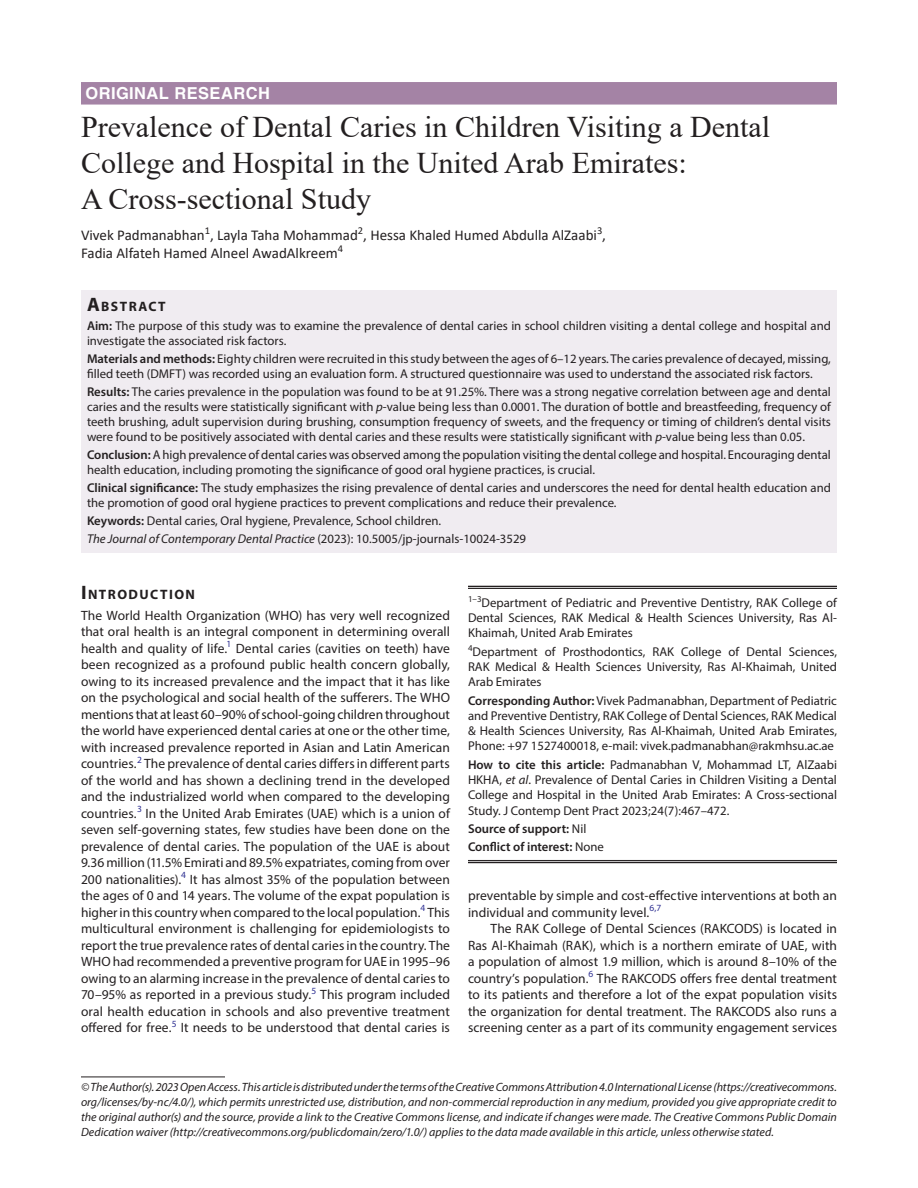
<style>
.page{position:relative;width:918px;height:1188px;background:#fff}
.page>*{position:absolute;margin:0;border:0;box-sizing:border-box;transform-origin:0 0}
.t1{font:30px/36px "Times New Roman";color:#231f20}
.ArticleType{font:700 16.5px "Helvetica LT Std";letter-spacing:.025em;color:#fff}
.AuthorName{font:15px/18px "Calibri";color:#231f20}
.Head-1{font:700 13.65px "Myriad Pro";letter-spacing:.105em;color:#231f20}
.AbstractTitle{font:700 13.65px "Myriad Pro";letter-spacing:.105em;color:#231f20}
.Para-NoIndent{font:13.5px/16.5px "Myriad Pro";letter-spacing:.005em;color:#231f20;text-align:justify}
.Para-Indent{font:13.5px/16.5px "Myriad Pro";color:#231f20;text-align:justify}
.Abstract-Para-first{font:12.75px/15px "Myriad Pro";color:#231f20}
.Corresponding_Author{font:12.75px/15.3px "Myriad Pro";color:#231f20;text-align:justify}
.How_to_Cite{font:12.75px/15.3px "Myriad Pro";color:#231f20;text-align:justify}
.Affiliation-first{font:12.75px/15.3px "Myriad Pro";color:#231f20;text-align:justify}
.Affiliation{font:12.75px/15.3px "Myriad Pro";color:#231f20;text-align:justify}
.JT_DOI{font:italic 12.75px "Myriad Pro";color:#231f20}
.Keywords{font:12.75px "Myriad Pro";color:#231f20}
.COI{font:600 12.75px "Myriad Pro";color:#231f20}
.Source{font:600 12.75px "Myriad Pro";color:#231f20}
.FootNote{font:italic 12px/15px "Myriad Pro";color:#231f20;text-align:justify}
.s1{font-size:19.5px}
.s2{font-weight:600}
.s3{font-style:italic}
.s4{font-style:normal}
.s5{font-weight:400}
</style>
<div class="page">
<div style="left:81px;top:82px;width:756px;height:23px;background:#a483a5"></div>
<div style="left:81px;top:290px;width:756px;height:26px;background:#f0ecf1"></div>
<div style="left:81px;top:315px;width:756px;height:39px;background:#f0ecf1"></div>
<div style="left:81px;top:348px;width:756px;height:39px;background:#f0ecf1"></div>
<div style="left:81px;top:381px;width:756px;height:69px;background:#f0ecf1"></div>
<div style="left:81px;top:444px;width:756px;height:39px;background:#f0ecf1"></div>
<div style="left:81px;top:477px;width:756px;height:39px;background:#f0ecf1"></div>
<div style="left:81px;top:510px;width:756px;height:24px;background:#f0ecf1"></div>
<div style="left:81px;top:528px;width:756px;height:24px;background:#f0ecf1"></div>
<hr style="left:81px;top:1077px;width:144px;height:1px;background:#231f20">
<hr style="left:468px;top:586px;width:369px;height:1px;background:#231f20">
<hr style="left:468px;top:588px;width:369px;height:1px;background:#231f20">
<hr style="left:468px;top:860px;width:369px;height:1px;background:#231f20">
<hr style="left:468px;top:862px;width:369px;height:1px;background:#231f20">
<p class="ArticleType" style="left:86px;top:83px;width:186px">ORIGINAL RESEARCH</p>
<p class="t1" style="left:81px;top:108px;width:691px">Prevalence of Dental Caries in Children Visiting a Dental<br>College and Hospital in the United Arab Emirates:<br>A Cross-sectional Study</p>
<p class="AuthorName" style="left:81px;top:226px;width:527px">Vivek Padmanabhan<sup>1</sup>, Layla Taha Mohammad<sup>2</sup>, Hessa Khaled Humed Abdulla AlZaabi<sup>3</sup>,<br>Fadia Alfateh Hamed Alneel AwadAlkreem<sup>4</sup></p>
<p class="AbstractTitle" style="left:87px;top:297px;width:80px"><span class="s1">A</span>BSTRACT</p>
<p class="Abstract-Para-first" style="left:87px;top:318px;width:746px"><span class="s2">Aim:</span> The purpose of this study was to examine the prevalence of dental caries in school children visiting a dental college and hospital and investigate the associated risk factors.</p>
<p class="Abstract-Para-first" style="left:87px;top:351px;width:745px"><span class="s2">Materials and methods:</span> Eighty children were recruited in this study between the ages of 6–12 years. The caries prevalence of decayed, missing, filled teeth (DMFT) was recorded using an evaluation form. A structured questionnaire was used to understand the associated risk factors.</p>
<p class="Abstract-Para-first" style="left:87px;top:384px;width:745px;text-align:justify"><span class="s2">Results:</span> The caries prevalence in the population was found to be at 91.25%. There was a strong negative correlation between age and dental caries and the results were statistically significant with <span class="s3">p</span>-value being less than 0.0001. The duration of bottle and breastfeeding, frequency of teeth brushing, adult supervision during brushing, consumption frequency of sweets, and the frequency or timing of children’s dental visits were found to be positively associated with dental caries and these results were statistically significant with <span class="s3">p</span>-value being less than 0.05.</p>
<p class="Abstract-Para-first" style="left:87px;top:447px;width:745px"><span class="s2">Conclusion:</span> A high prevalence of dental caries was observed among the population visiting the dental college and hospital. Encouraging dental health education, including promoting the significance of good oral hygiene practices, is crucial.</p>
<p class="Abstract-Para-first" style="left:87px;top:480px;width:746px"><span class="s2">Clinical significance:</span> The study emphasizes the rising prevalence of dental caries and underscores the need for dental health education and the promotion of good oral hygiene practices to prevent complications and reduce their prevalence.</p>
<p class="Keywords" style="left:87px;top:513px;width:356px"><span class="s2">Keywords:</span> Dental caries, Oral hygiene, Prevalence, School children.</p>
<p class="JT_DOI" style="left:87px;top:531px;width:441px">The Journal of Contemporary Dental Practice <span class="s4">(2023): 10.5005/jp-journals-10024-3529</span></p>
<p class="Head-1" style="left:81px;top:585px;width:116px"><span class="s1">I</span>NTRODUCTION</p>
<p class="Para-NoIndent" style="left:81px;top:607px;width:371px">The World Health Organization (WHO) has very well recognized that oral health is an integral component in determining overall health and quality of life.<sup>1</sup> Dental caries (cavities on teeth) have been recognized as a profound public health concern globally, owing to its increased prevalence and the impact that it has like on the psychological and social health of the sufferers. The WHO mentions that at least 60–90% of school-going children throughout the world have experienced dental caries at one or the other time, with increased prevalence reported in Asian and Latin American countries.<sup>2</sup> The prevalence of dental caries differs in different parts of the world and has shown a declining trend in the developed and the industrialized world when compared to the developing countries.<sup>3</sup> In the United Arab Emirates (UAE) which is a union of seven self-governing states, few studies have been done on the prevalence of dental caries. The population of the UAE is about 9.36 million (11.5% Emirati and 89.5% expatriates, coming from over 200 nationalities).<sup>4</sup> It has almost 35% of the population between the ages of 0 and 14 years. The volume of the expat population is higher in this country when compared to the local population.<sup>4</sup> This multicultural environment is challenging for epidemiologists to report the true prevalence rates of dental caries in the country. The WHO had recommended a preventive program for UAE in 1995–96 owing to an alarming increase in the prevalence of dental caries to 70–95% as reported in a previous study.<sup>5</sup> This program included oral health education in schools and also preventive treatment offered for free.<sup>5</sup> It needs to be understood that dental caries is</p>
<p class="Affiliation-first" style="left:468px;top:595px;width:370px"><sup>1–3</sup>Department of Pediatric and Preventive Dentistry, RAK College of Dental Sciences, RAK Medical &amp; Health Sciences University, Ras Al-Khaimah, United Arab Emirates</p>
<p class="Affiliation" style="left:468px;top:643px;width:371px"><sup>4</sup>Department of Prosthodontics, RAK College of Dental Sciences, RAK Medical &amp; Health Sciences University, Ras Al-Khaimah, United Arab Emirates</p>
<p class="Corresponding_Author" style="left:468px;top:692px;width:371px"><span class="s2">Corresponding Author:</span> Vivek Padmanabhan, Department of Pediatric and Preventive Dentistry, RAK College of Dental Sciences, RAK Medical &amp; Health Sciences University, Ras Al-Khaimah, United Arab Emirates, Phone: +97 1527400018, e-mail: vivek.padmanabhan@rakmhsu.ac.ae</p>
<p class="How_to_Cite" style="left:468px;top:757px;width:371px"><span class="s2">How to cite this article:</span> Padmanabhan V, Mohammad LT, AlZaabi HKHA, <span class="s3">et al</span>. Prevalence of Dental Caries in Children Visiting a Dental College and Hospital in the United Arab Emirates: A Cross-sectional Study. J Contemp Dent Pract 2023;24(7):467–472.</p>
<p class="Source" style="left:468px;top:821px;width:120px">Source of support: <span class="s5">Nil</span></p>
<p class="COI" style="left:468px;top:839px;width:137px">Conflict of interest: <span class="s5">None</span></p>
<p class="Para-NoIndent" style="left:468px;top:887px;width:370px">preventable by simple and cost-effective interventions at both an individual and community level.<sup>6,7</sup></p>
<p class="Para-Indent" style="left:468px;top:920px;width:371px;text-indent:22px">The RAK College of Dental Sciences (RAKCODS) is located in Ras Al-Khaimah (RAK), which is a northern emirate of UAE, with a population of almost 1.9 million, which is around 8–10% of the country’s population.<sup>6</sup> The RAKCODS offers free dental treatment to its patients and therefore a lot of the expat population visits the organization for dental treatment. The RAKCODS also runs a screening center as a part of its community engagement services</p>
<p class="FootNote" style="left:81px;top:1079px;width:758px">© The Author(s). 2023 Open Access. This article is distributed under the terms of the Creative Commons Attribution 4.0 International License (https://creativecommons. org/licenses/by-nc/4.0/), which permits unrestricted use, distribution, and non-commercial reproduction in any medium, provided you give appropriate credit to the original author(s) and the source, provide a link to the Creative Commons license, and indicate if changes were made. The Creative Commons Public Domain Dedication waiver (http://creativecommons.org/publicdomain/zero/1.0/) applies to the data made available in this article, unless otherwise stated.</p>
</div>
